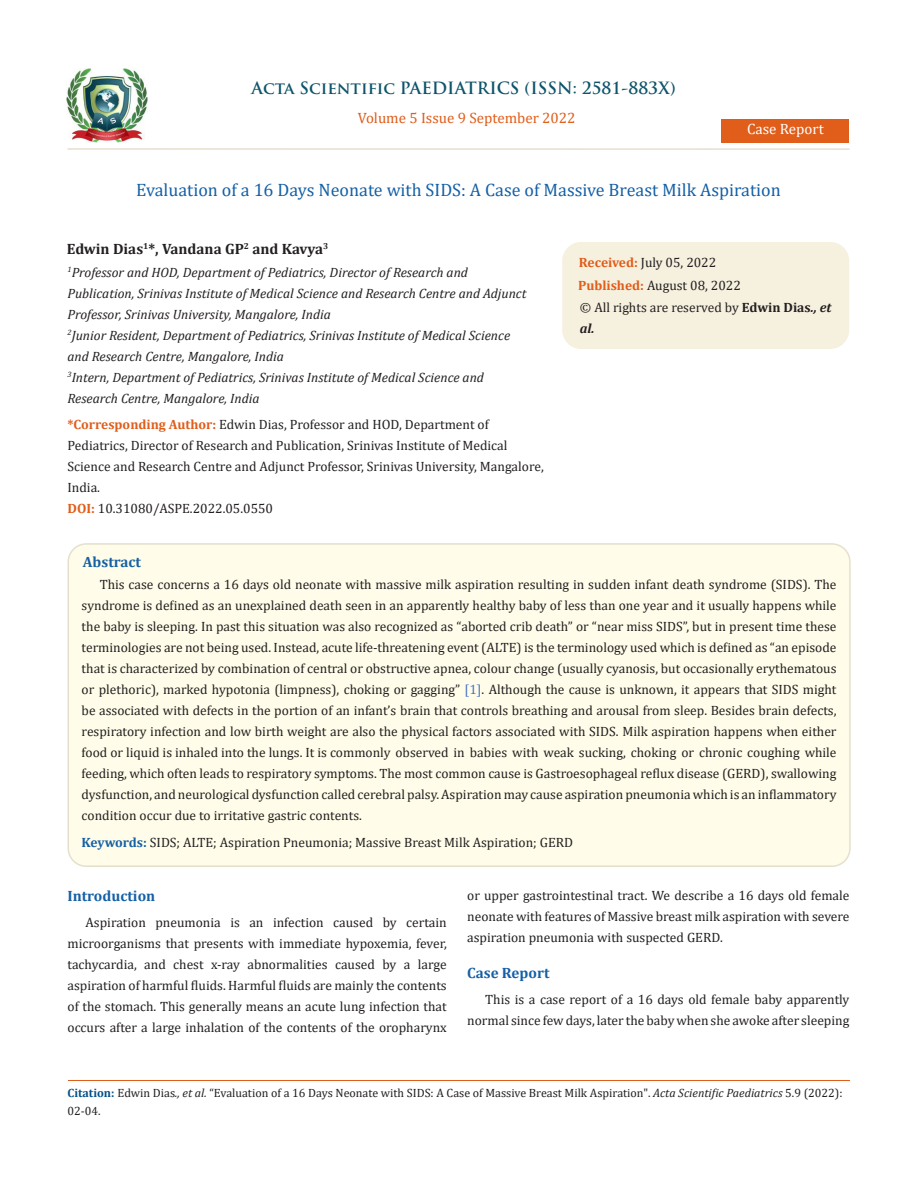
<style>
.page{position:relative;width:917px;height:1188px;background:#fff}
.page>*{position:absolute;margin:0;border:0;box-sizing:border-box;transform-origin:0 0}
.t1{font:18px "Cambria";color:#1560a6}
.t2{font:700 16.5px "Trajan Pro";color:#0e546a}
.t3{font:700 15px "Cambria";color:#231f20}
.Heading_1{font:700 15px "Cambria";color:#1560a6}
.t4{font:15px "Cambria";color:#e05d1a}
.t5{font:15px "Cambria";color:#fff}
.t6{font:13.5px/21px "Cambria";color:#231f20;text-align:justify}
.t7{font:italic 13.5px/21px "Cambria";color:#231f20}
.t8{font:12px/18px "Cambria";color:#231f20}
.s1{font-weight:700;color:#e05d1a}
.s2{font-weight:700}
.s3{font-weight:700;font-style:italic}
.s4{color:#4472c4}
.s5{font-weight:700;color:#1560a6}
.s6{font-weight:700;color:#035089}
.s7{font-style:italic}
</style>
<div class="page">
<img style="left:67px;top:68px;width:80px;height:74px">
<div style="left:721px;top:119px;width:128px;height:23px;background:#e05d1a"></div>
<div style="left:563px;top:243px;width:285px;height:105px;background:#f6f0df;border-radius:18px"></div>
<div style="left:562px;top:242px;width:287px;height:107px;border:2px solid #f6f0df;border-radius:18px"></div>
<div style="left:68px;top:544px;width:781px;height:322px;background:#fffde9;border-radius:18px"></div>
<div style="left:67px;top:543px;width:783px;height:324px;border:2px solid #e5dfce;border-radius:18px"></div>
<hr style="left:68px;top:1081px;width:781px;height:1px;background:#e05d1a">
<hr style="left:67px;top:148px;width:782px;height:2px;background:#e5dfce">
<p class="t2" style="left:252px;top:77px;width:425px">Acta Scientific PAEDIATRICS (ISSN: 2581-883X)</p>
<p class="t4" style="left:358px;top:109px;width:219px">Volume 5 Issue 9 September 2022</p>
<p class="t5" style="left:747px;top:120px;width:78px">Case Report</p>
<p class="t1" style="left:136px;top:180px;width:646px">Evaluation of a 16 Days Neonate with SIDS: A Case of Massive Breast Milk Aspiration</p>
<p class="t3" style="left:67px;top:239px;width:263px">Edwin Dias<sup>1</sup>*, Vandana GP<sup>2</sup> and Kavya<sup>3</sup></p>
<p class="t7" style="left:67px;top:261px;width:460px"><sup>1</sup>Professor and HOD, Department of Pediatrics, Director of Research and<br>Publication, Srinivas Institute of Medical Science and Research Centre and Adjunct<br>Professor, Srinivas University, Mangalore, India</p>
<p class="t7" style="left:67px;top:324px;width:444px"><sup>2</sup>Junior Resident, Department of Pediatrics, Srinivas Institute of Medical Science and Research Centre, Mangalore, India</p>
<p class="t7" style="left:67px;top:366px;width:418px"><sup>3</sup>Intern, Department of Pediatrics, Srinivas Institute of Medical Science and<br>Research Centre, Mangalore, India</p>
<p class="t6" style="left:67px;top:414px;width:478px;text-align:left"><span class="s1">*Corresponding Author:</span> Edwin Dias, Professor and HOD, Department of Pediatrics, Director of Research and Publication, Srinivas Institute of Medical Science and Research Centre and Adjunct Professor, Srinivas University, Mangalore, India.</p>
<p class="t6" style="left:67px;top:498px;width:207px"><span class="s1">DOI:</span> 10.31080/ASPE.2022.05.0550</p>
<p class="t6" style="left:579px;top:252px;width:139px"><span class="s1">Received:</span> July 05, 2022</p>
<p class="t6" style="left:578px;top:275px;width:164px"><span class="s1">Published:</span> August 08, 2022</p>
<p class="t6" style="left:580px;top:297px;width:253px">© All rights are reserved by <span class="s2">Edwin Dias</span><span class="s3">., et al.</span></p>
<p class="Heading_1" style="left:83px;top:552px;width:60px">Abstract</p>
<p class="t6" style="left:82px;top:574px;width:756px;text-indent:18px">This case concerns a 16 days old neonate with massive milk aspiration resulting in sudden infant death syndrome (SIDS). The syndrome is defined as an unexplained death seen in an apparently healthy baby of less than one year and it usually happens while the baby is sleeping. In past this situation was also recognized as “aborted crib death” or “near miss SIDS”, but in present time these terminologies are not being used. Instead, acute life-threatening event (ALTE) is the terminology used which is defined as “an episode that is characterized by combination of central or obstructive apnea, colour change (usually cyanosis, but occasionally erythematous or plethoric), marked hypotonia (limpness), choking or gagging” <span class="s4">[1]</span>. Although the cause is unknown, it appears that SIDS might be associated with defects in the portion of an infant’s brain that controls breathing and arousal from sleep. Besides brain defects, respiratory infection and low birth weight are also the physical factors associated with SIDS. Milk aspiration happens when either food or liquid is inhaled into the lungs. It is commonly observed in babies with weak sucking, choking or chronic coughing while feeding, which often leads to respiratory symptoms. The most common cause is Gastroesophageal reflux disease (GERD), swallowing dysfunction, and neurological dysfunction called cerebral palsy. Aspiration may cause aspiration pneumonia which is an inflammatory condition occur due to irritative gastric contents.</p>
<p class="t6" style="left:82px;top:832px;width:493px"><span class="s5">Keywords:</span> SIDS; ALTE; Aspiration Pneumonia; Massive Breast Milk Aspiration; GERD</p>
<p class="Heading_1" style="left:67px;top:885px;width:89px">Introduction</p>
<p class="t6" style="left:67px;top:912px;width:381px;text-indent:18px">Aspiration pneumonia is an infection caused by certain microorganisms that presents with immediate hypoxemia, fever, tachycardia, and chest x-ray abnormalities caused by a large aspiration of harmful fluids. Harmful fluids are mainly the contents of the stomach. This generally means an acute lung infection that occurs after a large inhalation of the contents of the oropharynx</p>
<p class="t6" style="left:467px;top:885px;width:384px">or upper gastrointestinal tract. We describe a 16 days old female neonate with features of Massive breast milk aspiration with severe aspiration pneumonia with suspected GERD.</p>
<p class="Heading_1" style="left:467px;top:963px;width:84px">Case Report</p>
<p class="t6" style="left:467px;top:989px;width:384px;text-align:right">This is a case report of a 16 days old female baby apparently normal since few days, later the baby when she awoke after sleeping</p>
<p class="t8" style="left:68px;top:1084px;width:776px"><span class="s6">Citation:</span> Edwin Dias<span class="s7">., et al.</span> “Evaluation of a 16 Days Neonate with SIDS: A Case of Massive Breast Milk Aspiration". <span class="s7">Acta Scientific Paediatrics</span> 5.9 (2022):<br>02-04.</p>
</div>
